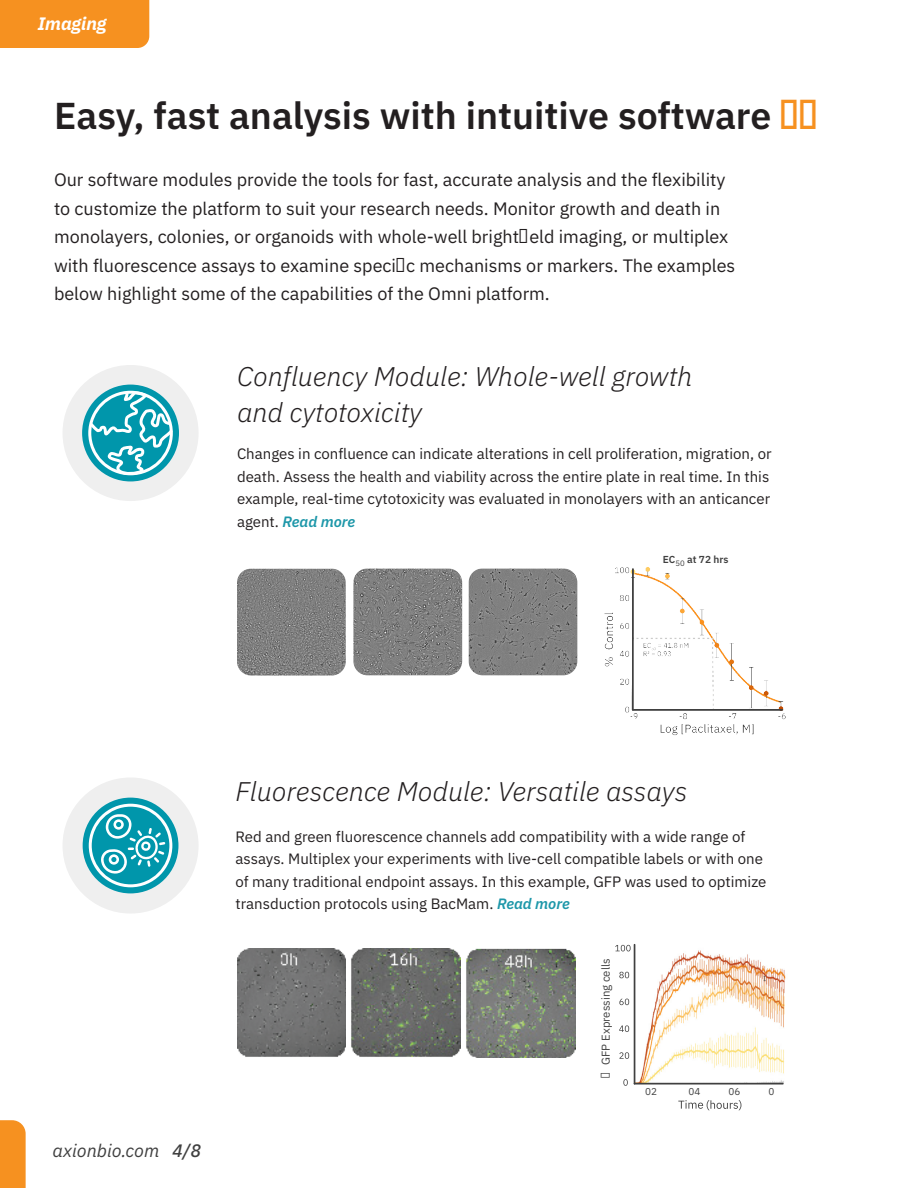
<style>
.page{position:relative;width:918px;height:1188px;background:#fff}
.page>*{position:absolute;margin:0;border:0;box-sizing:border-box;transform-origin:0 0}
.t1{font:600 37.5px "IBM Plex Sans";color:#231f20}
.t2{font:italic 300 27px/36px "IBM Plex Sans";color:#231f20}
.t3{font:18px/28.5px "IBM Plex Sans";color:#231f20}
.t4{font:italic 18px "IBM Plex Sans";color:#404040}
.t5{font:italic 700 18px "IBM Plex Sans";color:#fff}
.t6{font:15px/22.5px "IBM Plex Sans";color:#231f20}
.t7{font:11.4px "IBM Plex Sans";color:#404040}
.t8{font:600 10.2px "IBM Plex Sans";color:#404040}
.t9{font:9.9px "IBM Plex Sans";color:#404040}
.s1{color:#f69120}
.s2{font-weight:600;font-style:italic;color:#1d97a9}
.s3{font-weight:500}
</style>
<div class="page">
<svg style="left:0;top:1120px;width:26px;height:68px;background:#f69528"></svg>
<div style="left:0;top:0;width:149px;height:48px;background:#f69120"></div>
<div style="left:63px;top:365px;width:136px;height:136px;background:#efefef;border-radius:50%"></div>
<div style="left:63px;top:777px;width:136px;height:137px;background:#efefef;border-radius:50%"></div>
<img style="left:636px;top:950px;width:150px;height:133px">
<img style="left:237px;top:948px;width:109px;height:109px">
<img style="left:351px;top:948px;width:109px;height:109px">
<img style="left:466px;top:948px;width:109px;height:110px">
<hr style="left:634px;top:944px;width:1px;height:141px;background:#404040">
<hr style="left:634px;top:1083px;width:150px;height:2px;background:#404040">
<svg style="left:623px;top:1079px;width:5px;height:7px"></svg>
<svg style="left:619px;top:1052px;width:10px;height:7px"></svg>
<svg style="left:619px;top:1025px;width:10px;height:7px"></svg>
<svg style="left:619px;top:999px;width:10px;height:6px"></svg>
<svg style="left:619px;top:972px;width:10px;height:6px"></svg>
<svg style="left:615px;top:945px;width:16px;height:6px"></svg>
<svg style="left:678px;top:1100px;width:63px;height:10px"></svg>
<img style="left:604px;top:567px;width:182px;height:168px">
<hr style="left:632px;top:569px;width:2px;height:141px;background:#404040">
<hr style="left:633px;top:709px;width:149px;height:2px;background:#404040">
<img style="left:237px;top:569px;width:109px;height:107px">
<img style="left:353px;top:568px;width:109px;height:107px">
<img style="left:469px;top:568px;width:108px;height:107px">
<svg style="left:82px;top:385px;width:97px;height:96px"></svg>
<svg style="left:83px;top:798px;width:95px;height:95px"></svg>
<p class="t5" style="left:38px;top:9px;width:70px">Imaging</p>
<p class="t1" style="left:54px;top:86px;width:769px">Easy, fast analysis with intuitive software <span class="s1">&gt;&gt;</span></p>
<p class="t3" style="left:54px;top:164px;width:683px">Our software modules provide the tools for fast, accurate analysis and the flexibility to customize the platform to suit your research needs. Monitor growth and death in monolayers, colonies, or organoids with whole-well brightfield imaging, or multiplex with fluorescence assays to examine specific mechanisms or markers. The examples below highlight some of the capabilities of the Omni platform.</p>
<p class="t2" style="left:237px;top:356px;width:457px">Confluency Module: Whole-well growth and cytotoxicity</p>
<p class="t6" style="left:237px;top:442px;width:536px">Changes in confluence can indicate alterations in cell proliferation, migration, or death. Assess the health and viability across the entire plate in real time. In this example, real-time cytotoxicity was evaluated in monolayers with an anticancer agent. <span class="s2">Read more</span></p>
<p class="t8" style="left:663px;top:551px;width:67px">EC<sub>50</sub> at 72 hrs</p>
<p class="t2" style="left:236px;top:771px;width:453px">Fluorescence Module: Versatile assays</p>
<p class="t6" style="left:236px;top:824px;width:532px">Red and green fluorescence channels add compatibility with a wide range of assays. Multiplex your experiments with live-cell compatible labels or with one of many traditional endpoint assays. In this example, GFP was used to optimize transduction protocols using BacMam. <span class="s2">Read more</span></p>
<p class="t4" style="left:53px;top:1137px;width:150px">axionbio.com <span class="s3">4/8</span></p>
<p class="t7" style="left:597px;top:1078px;width:121px;rotate:-90deg">% GFP Expressing cells</p>
<p class="t9" style="left:645px;top:1084px;width:13px">02</p>
<p class="t9" style="left:688px;top:1084px;width:13px">04</p>
<p class="t9" style="left:728px;top:1084px;width:13px">06</p>
<p class="t9" style="left:768px;top:1084px;width:7px">0</p>
</div>
